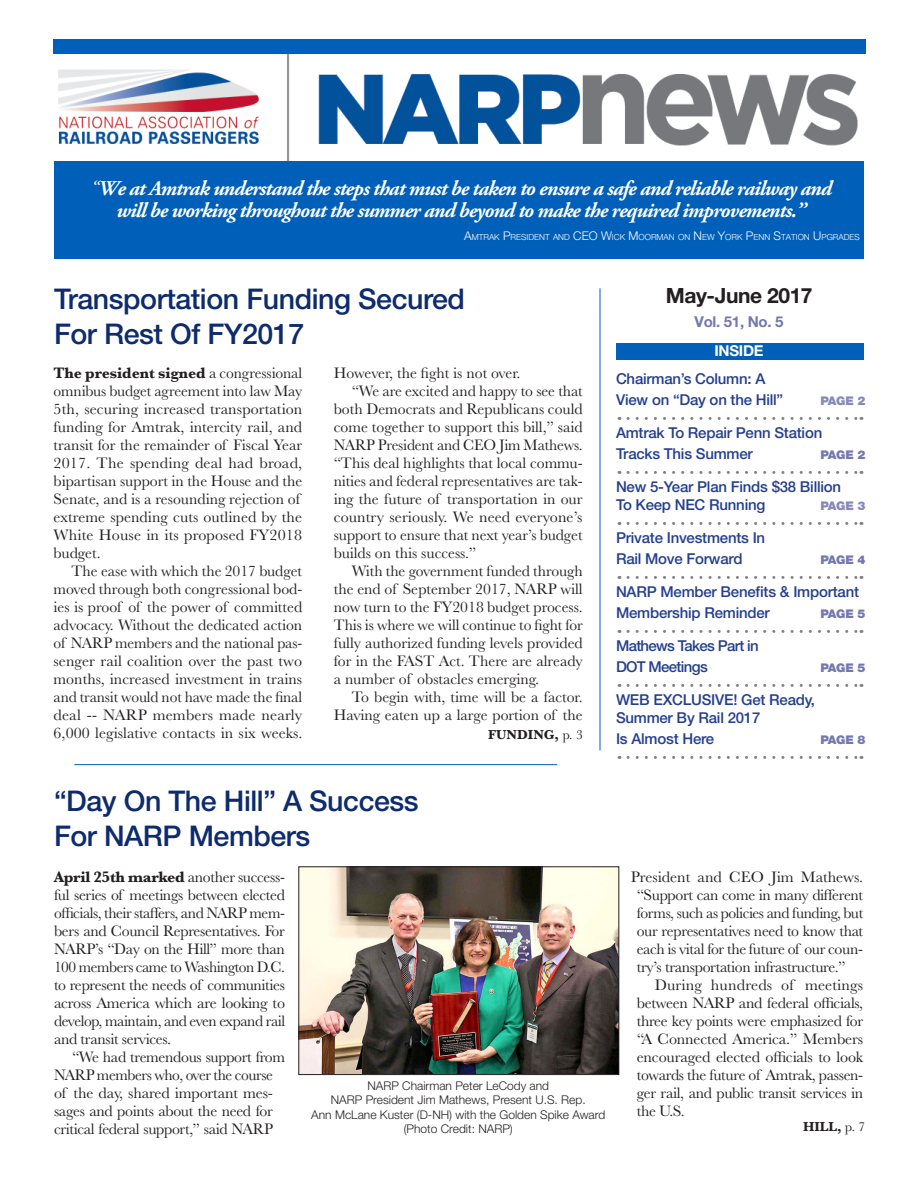
<style>
.page{position:relative;width:918px;height:1188px;background:#fff}
.page>*{position:absolute;margin:0;border:0;box-sizing:border-box;transform-origin:0 0}
.t1{font:500 28.5px/35.7px "Helvetica Neue LT Std";letter-spacing:-.015em;color:#0d2b6d}
.t2{font:italic 700 21px/22.5px "Adobe Garamond Pro";letter-spacing:-.04em;color:#fff;text-align:center}
.t3{font:700 21px "Helvetica Neue LT Std";letter-spacing:-.02em;color:#231f20}
.t4{font:15.75px/18px "Baskerville MT Std";color:#231f20;text-align:justify}
.t5{font:15.75px/18px "Baskerville MT Std";letter-spacing:-.02em;color:#231f20}
.t6{font:500 15px/21px "Helvetica Neue LT Std";letter-spacing:-.015em;color:#253f8e}
.t7{font:500 15px/21px "Helvetica Neue LT Std";letter-spacing:-.045em;color:#253f8e}
.t8{font:700 15px "Helvetica Neue LT Std";letter-spacing:-.02em;color:#7477b0}
.t9{font:700 15px "Helvetica Neue LT Std";letter-spacing:-.02em;color:#fff}
.t10{font:700 13.5px "Baskerville MT Std";color:#231f20}
.t11{font:300 12px/14.4px "Helvetica Neue LT Std";color:#231f20;text-align:center}
.t12{font:900 12px "Helvetica Neue LT Std";letter-spacing:-.015em;color:#7477b0}
.t13{font:900 12px "Helvetica Neue LT Std";letter-spacing:-.015em;color:#8688ba}
.t14{font:300 8.4px "Helvetica Neue LT Std";color:#fff}
.s1{font-weight:400}
.s2{font-size:12px}
.s3{font-weight:700}
</style>
<div class="page">
<div style="left:616px;top:343px;width:248px;height:16px;background:#005fb9"></div>
<img style="left:58px;top:54px;width:800px;height:107px">
<div style="left:54px;top:161px;width:810px;height:97px;background:#005fb9"></div>
<hr style="left:74px;top:764px;width:483px;height:1px;background:#005fb9">
<svg style="left:628px;top:417px;width:234px;height:3px"></svg>
<svg style="left:628px;top:471px;width:234px;height:3px"></svg>
<svg style="left:628px;top:522px;width:234px;height:3px"></svg>
<svg style="left:628px;top:576px;width:234px;height:3px"></svg>
<svg style="left:628px;top:630px;width:234px;height:3px"></svg>
<svg style="left:628px;top:684px;width:234px;height:3px"></svg>
<svg style="left:628px;top:756px;width:234px;height:3px"></svg>
<div style="left:53px;top:39px;width:813px;height:15px;background:#005fb9"></div>
<hr style="left:600px;top:288px;width:1px;height:462px;background:#005fb9">
<img style="left:301px;top:869px;width:316px;height:204px">
<div style="left:299px;top:867px;width:320px;height:208px;border:1px solid #231f20"></div>
<h2 class="t2" style="left:91px;top:177px;width:743px"><span class="s1">“</span>We at Amtrak understand the steps that must be taken to ensure a safe and reliable railway and will be working throughout the summer and beyond to make the required improvements.”</h2>
<p class="t14" style="left:464px;top:232px;width:397px"><span class="s2">A</span>MTRAK <span class="s2">P</span>RESIDENT AND <span class="s2">CEO W</span>ICK <span class="s2">M</span>OORMAN ON <span class="s2">N</span> EW <span class="s2">Y</span>ORK <span class="s2">P</span>ENN <span class="s2">S</span>TATION <span class="s2">U</span>PGRADES</p>
<h1 class="t1" style="left:54px;top:280px;width:413px">Transportation Funding Secured<br>For Rest Of FY2017</h1>
<p class="t4" style="left:54px;top:364px;width:250px;text-align:left"><span class="s3">The president signed</span> a congressional omnibus budget agreement into law May 5th, securing increased transportation funding for Amtrak, intercity rail, and transit for the remainder of Fiscal Year 2017. The spending deal had broad, bipartisan support in the House and the Senate, and is a resounding rejection of extreme spending cuts outlined by the White House in its proposed FY2018 budget.</p>
<p class="t4" style="left:54px;top:562px;width:250px;text-indent:18px">The ease with which the 2017 budget moved through both congressional bod&shy;ies is proof of the power of committed advocacy. Without the dedicated action of NARP members and the national pas&shy;senger rail coalition over the past two months, increased investment in trains and transit would not have made the final deal -- NARP members made nearly 6,000 legislative contacts in six weeks.</p>
<p class="t4" style="left:334px;top:364px;width:188px">However, the fight is not over.</p>
<p class="t4" style="left:352px;top:382px;width:233px">“We are excited and happy to see that</p>
<p class="t4" style="left:334px;top:400px;width:250px">both Democrats and Republicans could</p>
<p class="t4" style="left:334px;top:418px;width:250px">come together to support this bill,” said</p>
<p class="t4" style="left:334px;top:436px;width:250px">NARP President and CEO Jim Mathews.</p>
<p class="t4" style="left:334px;top:454px;width:250px">“This deal highlights that local commu-</p>
<p class="t4" style="left:334px;top:472px;width:250px">nities and federal representatives are tak-</p>
<p class="t4" style="left:334px;top:490px;width:250px">ing the future of transportation in our</p>
<p class="t4" style="left:334px;top:508px;width:250px">country seriously. We need everyone’s</p>
<p class="t4" style="left:334px;top:526px;width:250px">support to ensure that next year’s budget</p>
<p class="t4" style="left:334px;top:544px;width:144px">builds on this success.”</p>
<p class="t4" style="left:352px;top:562px;width:233px">With the government funded through</p>
<p class="t4" style="left:334px;top:580px;width:250px">the end of September 2017, NARP will</p>
<p class="t4" style="left:334px;top:598px;width:250px">now turn to the FY2018 budget process.</p>
<p class="t4" style="left:334px;top:616px;width:251px">This is where we will continue to fight for</p>
<p class="t4" style="left:334px;top:634px;width:250px">fully authorized funding levels provided</p>
<p class="t4" style="left:334px;top:652px;width:251px">for in the FAST Act. There are already</p>
<p class="t4" style="left:334px;top:670px;width:207px">a number of obstacles emerging.</p>
<p class="t4" style="left:352px;top:688px;width:232px">To begin with, time will be a factor.</p>
<p class="t4" style="left:334px;top:706px;width:250px">Having eaten up a large portion of the</p>
<p class="t10" style="left:488px;top:727px;width:96px">FUNDING, <span class="s1">p. 3</span></p>
<h2 class="t3" style="left:666px;top:283px;width:148px">May-June 2017</h2>
<p class="t8" style="left:695px;top:313px;width:90px">Vol. 51, No. 5</p>
<p class="t9" style="left:715px;top:342px;width:51px">INSIDE</p>
<p class="t6" style="left:616px;top:368px;width:169px">Chairman’s Column: A<br>View on “Day on the Hill”</p>
<p class="t13" style="left:820px;top:393px;width:47px">PAGE 2</p>
<p class="t6" style="left:616px;top:422px;width:208px">Amtrak To Repair Penn Station<br>Tracks This Summer</p>
<p class="t12" style="left:820px;top:447px;width:47px">PAGE 2</p>
<p class="t6" style="left:616px;top:477px;width:227px;line-height:18px">New 5-Year Plan Finds $38 Billion<br>To Keep NEC Running</p>
<p class="t13" style="left:820px;top:498px;width:47px">PAGE 3</p>
<p class="t6" style="left:616px;top:527px;width:151px">Private Investments In<br>Rail Move Forward</p>
<p class="t12" style="left:820px;top:552px;width:47px">PAGE 4</p>
<p class="t6" style="left:616px;top:581px;width:245px">NARP Member Benefits &amp; Important<br>Membership Reminder</p>
<p class="t12" style="left:820px;top:606px;width:47px">PAGE 5</p>
<p class="t7" style="left:616px;top:635px;width:144px">Mathews Takes Part in<br>DOT Meetings</p>
<p class="t12" style="left:820px;top:660px;width:47px">PAGE 5</p>
<p class="t6" style="left:616px;top:690px;width:201px;line-height:18px">WEB EXCLUSIVE! Get Ready,<br>Summer By Rail 2017</p>
<p class="t6" style="left:616px;top:728px;width:100px">Is Almost Here</p>
<p class="t12" style="left:820px;top:732px;width:47px">PAGE 8</p>
<h1 class="t1" style="left:54px;top:782px;width:366px">“Day On The Hill” A Success<br>For NARP Members</h1>
<p class="t4" style="left:54px;top:868px;width:233px"><span class="s3">April 25th marked</span> another success&shy;ful series of meetings between elected officials, their staffers, and NARP mem&shy;bers and Council Representatives. For NARP’s “Day on the Hill” more than 100 members came to Washington D.C. to represent the needs of communities across America which are looking to develop, maintain, and even expand rail and transit services.</p>
<p class="t5" style="left:54px;top:1048px;width:233px;text-indent:18px">“We had tremendous support from NARP members who, over the course of the day, shared important mes&shy;sages and points about the need for critical federal support,” said NARP</p>
<p class="t11" style="left:311px;top:1078px;width:296px">NARP Chairman Peter LeCody and<br>NARP President Jim Mathews, Present U.S. Rep.<br>Ann McLane Kuster (D-NH) with the Golden Spike Award (Photo Credit: NARP)</p>
<p class="t4" style="left:637px;top:868px;width:228px;text-indent:-6px">President and CEO Jim Mathews. “Support can come in many different forms, such as policies and funding, but our representatives need to know that each is vital for the future of our coun&shy;try’s transportation infrastructure.”</p>
<p class="t4" style="left:637px;top:976px;width:228px;text-indent:18px">During hundreds of meetings between NARP and federal officials, three key points were emphasized for “A Connected America.” Members encouraged elected officials to look towards the future of Amtrak, passen&shy;ger rail, and public transit services in the U.S.</p>
<p class="t10" style="left:803px;top:1119px;width:64px">HILL, <span class="s1">p. 7</span></p>
</div>
